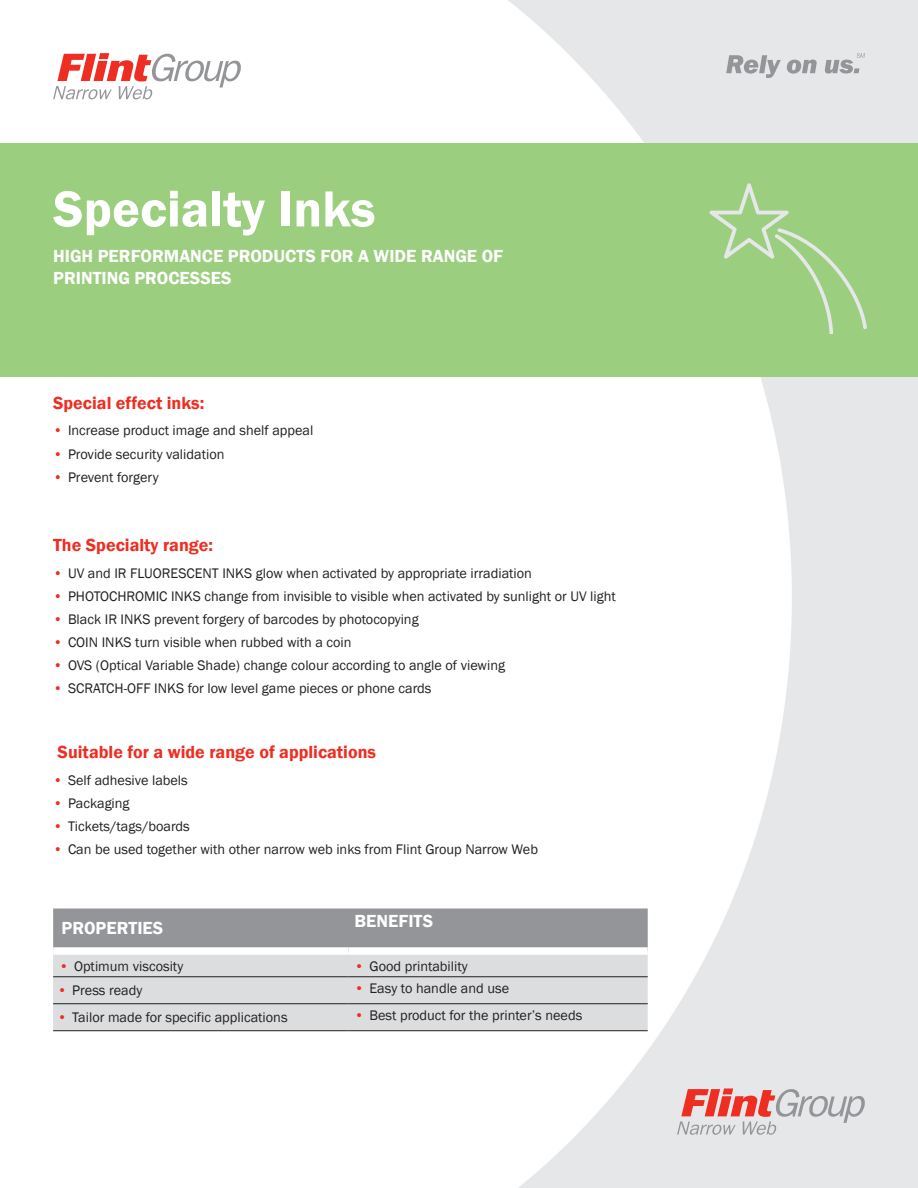
<style>
.page{position:relative;width:918px;height:1188px;background:#fff}
.page>*{position:absolute;margin:0;border:0;box-sizing:border-box;transform-origin:0 0}
._002_Productname_Fro{font:600 52.5px "Franklin Gothic";color:#fff}
._002_Subline{font:600 18px "Franklin Gothic";color:#fff}
._004_Headline_red{font:600 18px "Franklin Gothic";color:#ee2e22}
.t1{font:14.25px "Franklin Gothic";color:#231f20}
.s1{color:#ee2e22}
</style>
<div class="page">
<svg style="left:726px;top:55px;width:55px;height:23px"></svg>
<svg style="left:787px;top:60px;width:30px;height:14px"></svg>
<svg style="left:825px;top:53px;width:40px;height:21px"></svg>
<div style="left:0;top:143px;width:918px;height:234px;background:#9bce7f"></div>
<svg style="left:53px;top:53px;width:188px;height:46px"></svg>
<div style="left:53px;top:909px;width:595px;height:38px;background:#939598"></div>
<div style="left:53px;top:955px;width:595px;height:75px;background:#dcdddf"></div>
<hr style="left:349px;top:976px;width:299px;height:1px;background:#231f20">
<hr style="left:349px;top:1003px;width:299px;height:1px;background:#231f20">
<hr style="left:349px;top:1030px;width:299px;height:1px;background:#231f20">
<hr style="left:53px;top:976px;width:296px;height:1px;background:#231f20">
<hr style="left:53px;top:1003px;width:296px;height:1px;background:#231f20">
<hr style="left:53px;top:1030px;width:296px;height:1px;background:#231f20">
<svg style="left:677px;top:1088px;width:188px;height:47px;background:#dcbcbb"></svg>
<svg style="left:710px;top:183px;width:157px;height:150px"></svg>
<p class="_002_Productname_Fro" style="left:53px;top:177px;width:324px">Specialty Inks</p>
<p class="_002_Subline" style="left:53px;top:245px;width:452px">HIGH PERFORMANCE PRODUCTS FOR A WIDE RANGE OF</p>
<p class="_002_Subline" style="left:53px;top:267px;width:180px">PRINTING PROCESSES</p>
<p class="_004_Headline_red" style="left:53px;top:392px;width:153px">Special effect inks:</p>
<p class="t1" style="left:53px;top:422px;width:262px"><span class="s1">•</span> Increase product image and shelf appeal</p>
<p class="t1" style="left:53px;top:445px;width:173px"><span class="s1">•</span> Provide security validation</p>
<p class="t1" style="left:53px;top:468px;width:107px"><span class="s1">•</span> Prevent forgery</p>
<p class="_004_Headline_red" style="left:53px;top:534px;width:161px">The Specialty range:</p>
<p class="t1" style="left:53px;top:564px;width:480px"><span class="s1">•</span> UV and IR FLUORESCENT INKS glow when activated by appropriate irradiation</p>
<p class="t1" style="left:53px;top:587px;width:564px"><span class="s1">•</span> PHOTOCHROMIC INKS change from invisible to visible when activated by sunlight or UV light</p>
<p class="t1" style="left:53px;top:610px;width:367px"><span class="s1">•</span> Black IR INKS prevent forgery of barcodes by photocopying</p>
<p class="t1" style="left:53px;top:634px;width:300px"><span class="s1">•</span> COIN INKS turn visible when rubbed with a coin</p>
<p class="t1" style="left:53px;top:657px;width:453px"><span class="s1">•</span> OVS (Optical Variable Shade) change colour according to angle of viewing</p>
<p class="t1" style="left:53px;top:680px;width:380px"><span class="s1">•</span> SCRATCH-OFF INKS for low level game pieces or phone cards</p>
<p class="_004_Headline_red" style="left:58px;top:741px;width:320px">Suitable for a wide range of applications</p>
<p class="t1" style="left:53px;top:771px;width:136px"><span class="s1">•</span> Self adhesive labels</p>
<p class="t1" style="left:53px;top:794px;width:78px"><span class="s1">•</span> Packaging</p>
<p class="t1" style="left:53px;top:817px;width:138px"><span class="s1">•</span> Tickets/tags/boards</p>
<p class="t1" style="left:53px;top:840px;width:486px"><span class="s1">•</span> Can be used together with other narrow web inks from Flint Group Narrow Web</p>
<p class="_002_Subline" style="left:62px;top:917px;width:103px">PROPERTIES</p>
<p class="_002_Subline" style="left:355px;top:910px;width:80px">BENEFITS</p>
<p class="t1" style="left:59px;top:957px;width:126px"><span class="s1">•</span> Optimum viscosity</p>
<p class="t1" style="left:355px;top:957px;width:115px"><span class="s1">•</span> Good printability</p>
<p class="t1" style="left:57px;top:982px;width:87px"><span class="s1">•</span> Press ready</p>
<p class="t1" style="left:355px;top:979px;width:156px"><span class="s1">•</span> Easy to handle and use</p>
<p class="t1" style="left:57px;top:1009px;width:232px"><span class="s1">•</span> Tailor made for specific applications</p>
<p class="t1" style="left:355px;top:1006px;width:229px"><span class="s1">•</span> Best product for the printer’s needs</p>
</div>
